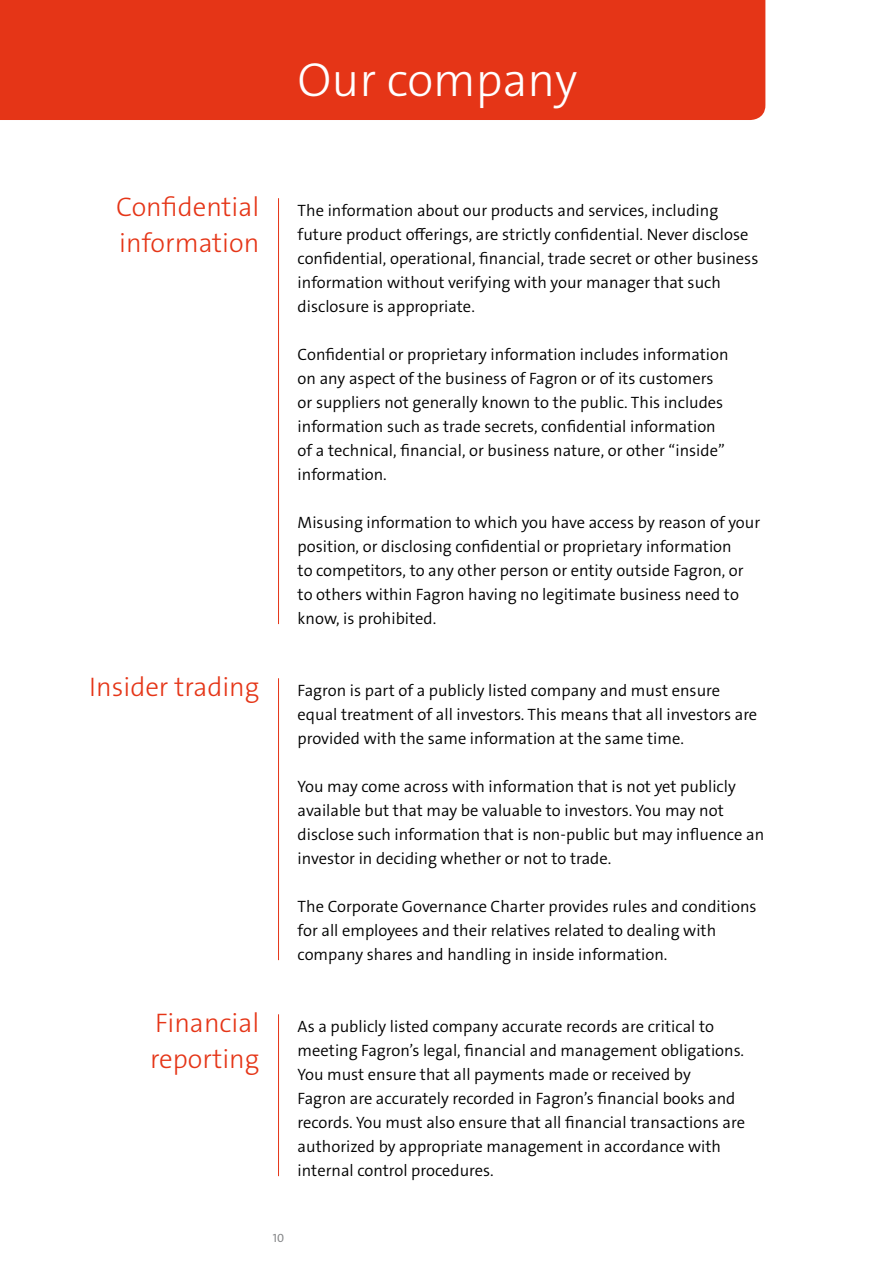
<style>
.page{position:relative;width:893px;height:1263px;background:#fff}
.page>*{position:absolute;margin:0;border:0;box-sizing:border-box;transform-origin:0 0}
.t1{font:48px "The Sans LP3 Lig";color:#fff}
.t2{font:27px/36px "The Sans LP3 Lig";color:#e53517}
.t3{font:16.5px/24px "The Sans LP4 Se Lig";color:#000}
.t4{font:12px "The Sans LP5 Plain";color:#87888a}
</style>
<div class="page">
<div style="left:0;top:0;width:765px;height:120px;background:#e53517"></div>
<hr style="left:278px;top:198px;width:1px;height:426px;background:#e53517">
<hr style="left:278px;top:678px;width:1px;height:282px;background:#e53517">
<hr style="left:278px;top:1014px;width:1px;height:162px;background:#e53517">
<h1 class="t1" style="left:298px;top:49px;width:281px">Our company</h1>
<h2 class="t2" style="left:116px;top:189px;width:145px">Confidential information</h2>
<h2 class="t2" style="left:89px;top:669px;width:172px">Insider trading</h2>
<h2 class="t2" style="left:150px;top:1005px;width:111px">Financial reporting</h2>
<p class="t3" style="left:298px;top:199px;width:462px">The information about our products and services, including future product offerings, are strictly confidential. Never disclose confidential, operational, financial, trade secret or other business information without verifying with your manager that such disclosure is appropriate.</p>
<p class="t3" style="left:298px;top:343px;width:432px">Confidential or proprietary information includes information on any aspect of the business of Fagron or of its customers or suppliers not generally known to the public. This includes information such as trade secrets, confidential information of a technical, financial, or business nature, or other “inside” information.</p>
<p class="t3" style="left:298px;top:511px;width:464px">Misusing information to which you have access by reason of your position, or disclosing confidential or proprietary information<br>to competitors, to any other person or entity outside Fagron, or to others within Fagron having no legitimate business need to know, is prohibited.</p>
<p class="t3" style="left:298px;top:679px;width:461px">Fagron is part of a publicly listed company and must ensure equal treatment of all investors. This means that all investors are provided with the same information at the same time.</p>
<p class="t3" style="left:298px;top:775px;width:468px">You may come across with information that is not yet publicly available but that may be valuable to investors. You may not disclose such information that is non-public but may influence an investor in deciding whether or not to trade.</p>
<p class="t3" style="left:298px;top:895px;width:460px">The Corporate Governance Charter provides rules and conditions for all employees and their relatives related to dealing with company shares and handling in inside information.</p>
<p class="t3" style="left:298px;top:1015px;width:449px">As a publicly listed company accurate records are critical to meeting Fagron’s legal, financial and management obligations.<br>You must ensure that all payments made or received by<br>Fagron are accurately recorded in Fagron’s financial books and records. You must also ensure that all financial transactions are authorized by appropriate management in accordance with internal control procedures.</p>
<p class="t4" style="left:273px;top:1230px;width:13px">10</p>
</div>
